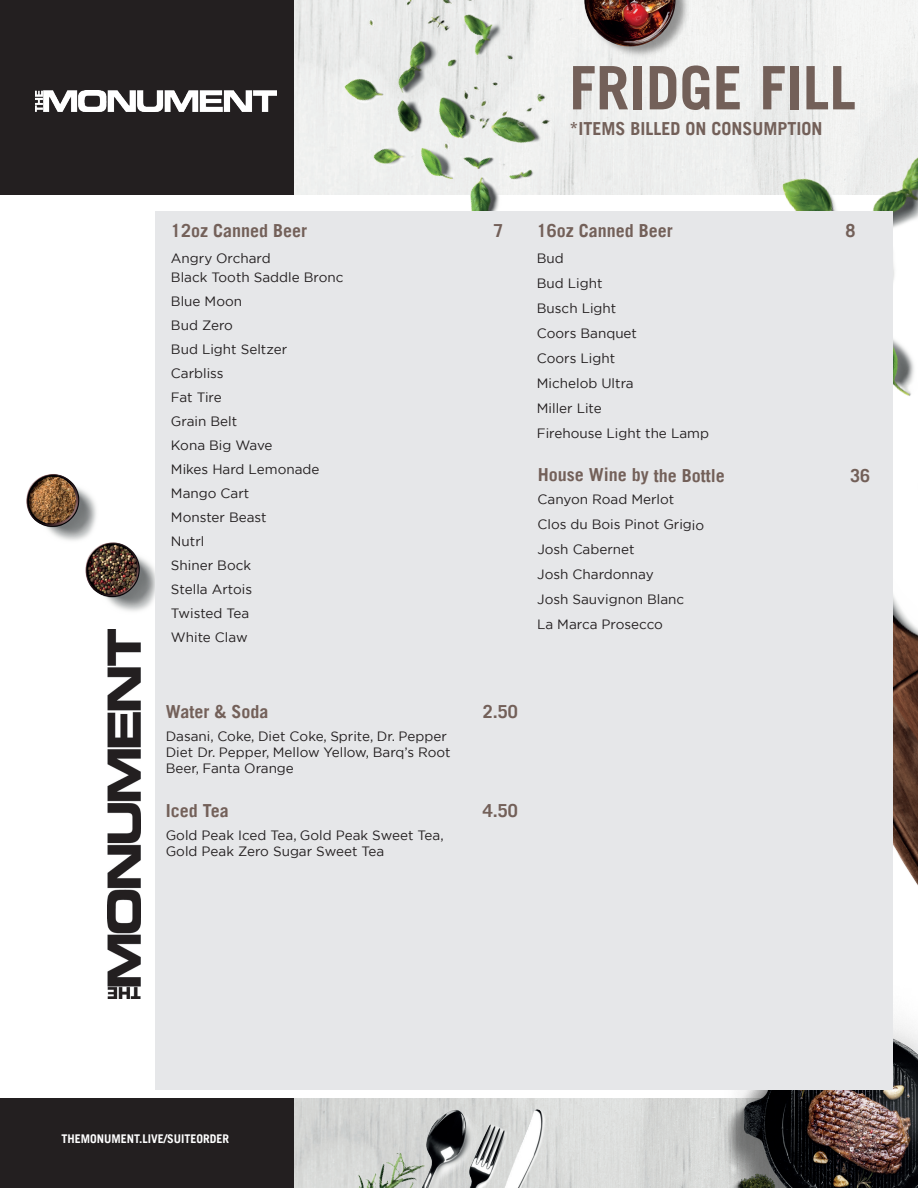
<style>
.page{position:relative;width:918px;height:1188px;background:#fff}
.page>*{position:absolute;margin:0;border:0;box-sizing:border-box;transform-origin:0 0}
.Menu_Area{font:700 60px "Trade Gothic LT";color:#736059}
.Menu_Area-2{font:700 18px "Trade Gothic LT";color:#736059}
.t1{font:13.5px/16.2px "Gotham";color:#231f20}
.Dish_Main{font:700 12px "Trade Gothic LT";color:#fff}
</style>
<div class="page">
<img style="left:293px;top:0;width:625px;height:1188px">
<div style="left:0;top:0;width:293px;height:1188px;background:#231f20"></div>
<div style="left:0;top:195px;width:918px;height:903px;background:#fff"></div>
<img style="left:692px;top:1067px;width:226px;height:121px">
<img style="left:90px;top:0;width:693px;height:211px">
<img style="left:366px;top:1098px;width:192px;height:90px">
<img style="left:85px;top:542px;width:70px;height:69px">
<img style="left:26px;top:474px;width:82px;height:78px">
<img style="left:293px;top:1125px;width:167px;height:63px">
<img style="left:572px;top:0;width:130px;height:71px">
<img style="left:720px;top:112px;width:198px;height:284px">
<img style="left:893px;top:595px;width:25px;height:472px">
<div style="left:155px;top:211px;width:738px;height:879px;background:#e6e7e9"></div>
<img style="left:36px;top:91px;width:241px;height:21px">
<img style="left:108px;top:629px;width:32px;height:370px">
<p class="Menu_Area" style="left:569px;top:51px;width:288px">FRIDGE FILL</p>
<p class="Menu_Area-2" style="left:569px;top:117px;width:255px">*ITEMS BILLED ON CONSUMPTION</p>
<p class="Menu_Area-2" style="left:171px;top:220px;width:138px">12oz Canned Beer</p>
<p class="Menu_Area-2" style="left:493px;top:220px;width:12px">7</p>
<p class="t1" style="left:171px;top:250px;width:101px">Angry Orchard</p>
<p class="t1" style="left:171px;top:269px;width:174px">Black Tooth Saddle Bronc</p>
<p class="t1" style="left:171px;top:293px;width:73px">Blue Moon</p>
<p class="t1" style="left:171px;top:317px;width:63px">Bud Zero</p>
<p class="t1" style="left:171px;top:341px;width:118px">Bud Light Seltzer</p>
<p class="t1" style="left:171px;top:365px;width:54px">Carbliss</p>
<p class="t1" style="left:171px;top:389px;width:52px">Fat Tire</p>
<p class="t1" style="left:171px;top:413px;width:68px">Grain Belt</p>
<p class="t1" style="left:171px;top:437px;width:103px">Kona Big Wave</p>
<p class="t1" style="left:171px;top:461px;width:150px">Mikes Hard Lemonade</p>
<p class="t1" style="left:171px;top:485px;width:80px">Mango Cart</p>
<p class="t1" style="left:171px;top:509px;width:97px">Monster Beast</p>
<p class="t1" style="left:171px;top:533px;width:35px">Nutrl</p>
<p class="t1" style="left:171px;top:557px;width:82px">Shiner Bock</p>
<p class="t1" style="left:171px;top:581px;width:83px">Stella Artois</p>
<p class="t1" style="left:171px;top:605px;width:80px">Twisted Tea</p>
<p class="t1" style="left:171px;top:629px;width:78px">White Claw</p>
<p class="Menu_Area-2" style="left:537px;top:220px;width:138px">16oz Canned Beer</p>
<p class="Menu_Area-2" style="left:846px;top:220px;width:12px">8</p>
<p class="t1" style="left:537px;top:250px;width:29px">Bud</p>
<p class="t1" style="left:537px;top:275px;width:67px">Bud Light</p>
<p class="t1" style="left:537px;top:300px;width:81px">Busch Light</p>
<p class="t1" style="left:537px;top:325px;width:102px">Coors Banquet</p>
<p class="t1" style="left:537px;top:350px;width:80px">Coors Light</p>
<p class="t1" style="left:537px;top:375px;width:98px">Michelob Ultra</p>
<p class="t1" style="left:537px;top:400px;width:67px">Miller Lite</p>
<p class="t1" style="left:537px;top:425px;width:174px">Firehouse Light the Lamp</p>
<p class="Menu_Area-2" style="left:538px;top:464px;width:189px">House Wine by the Bottle</p>
<p class="Menu_Area-2" style="left:850px;top:465px;width:22px">36</p>
<p class="t1" style="left:538px;top:491px;width:138px">Canyon Road Merlot</p>
<p class="t1" style="left:538px;top:516px;width:168px">Clos du Bois Pinot Grigio</p>
<p class="t1" style="left:537px;top:541px;width:99px">Josh Cabernet</p>
<p class="t1" style="left:537px;top:566px;width:118px">Josh Chardonnay</p>
<p class="t1" style="left:537px;top:591px;width:149px">Josh Sauvignon Blanc</p>
<p class="t1" style="left:537px;top:616px;width:127px">La Marca Prosecco</p>
<p class="Menu_Area-2" style="left:166px;top:700px;width:104px">Water &amp; Soda</p>
<p class="Menu_Area-2" style="left:483px;top:700px;width:37px">2.50</p>
<p class="t1" style="left:166px;top:727px;width:287px">Dasani, Coke, Diet Coke, Sprite, Dr. Pepper<br>Diet Dr. Pepper, Mellow Yellow, Barq’s Root<br>Beer, Fanta Orange</p>
<p class="Menu_Area-2" style="left:166px;top:800px;width:65px">Iced Tea</p>
<p class="Menu_Area-2" style="left:483px;top:800px;width:37px">4.50</p>
<p class="t1" style="left:166px;top:827px;width:279px">Gold Peak Iced Tea, Gold Peak Sweet Tea,<br>Gold Peak Zero Sugar Sweet Tea</p>
<p class="Dish_Main" style="left:61px;top:1131px;width:169px">THEMONUMENT.LIVE/SUITEORDER</p>
</div>
